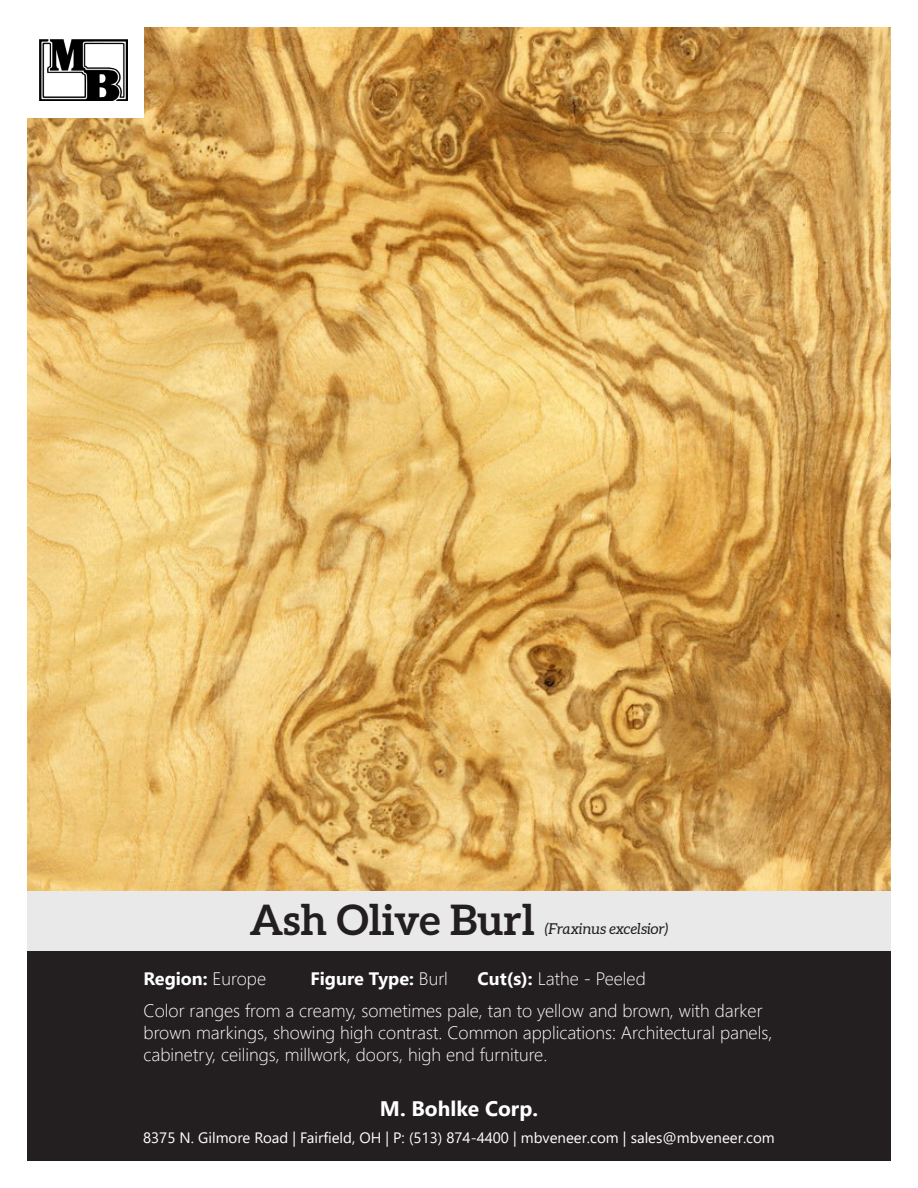
<style>
.page{position:relative;width:918px;height:1188px;background:#fff}
.page>*{position:absolute;margin:0;border:0;box-sizing:border-box;transform-origin:0 0}
.t1{font:700 42px "Aleo";color:#231f20}
.t2{font:700 21px "Segoe UI";color:#fff}
.t3{font:300 18px/32.1px "Segoe UI";color:#fff}
.t4{font:700 18px "Segoe UI";color:#fff}
.t5{font:15px "Segoe UI";color:#fff}
.t6{font:italic 15px "Aleo";color:#231f20}
.s1{font-weight:700}
.s2{font-weight:300}
</style>
<div class="page">
<div style="left:27px;top:891px;width:864px;height:61px;background:#e9e9e9"></div>
<img style="left:27px;top:27px;width:864px;height:864px">
<div style="left:27px;top:0;width:117px;height:118px;background:#fff"></div>
<img style="left:39px;top:39px;width:88px;height:61px">
<div style="left:27px;top:952px;width:864px;height:209px;background:#231f20"></div>
<p class="t1" style="left:249px;top:896px;width:287px">Ash Olive Burl</p>
<p class="t6" style="left:545px;top:920px;width:125px">(Fraxinus excelsior)</p>
<p class="t3" style="left:144px;top:961px;width:621px;text-indent:334px"><span class="s1">Cut(s):</span> Lathe - Peeled<br>Color ranges from a creamy, sometimes pale, tan to yellow and brown, with darker</p>
<p class="t3" style="left:144px;top:1020px;width:630px;line-height:21.6px">brown markings, showing high contrast. Common applications: Architectural panels, cabinetry, ceilings, millwork, doors, high end furniture.</p>
<p class="t2" style="left:380px;top:1089px;width:160px">M. Bohlke Corp.</p>
<p class="t5" style="left:143px;top:1124px;width:633px">8375 N. Gilmore Road | Fairfield, OH | P: (513) 874-4400 | mbveneer.com | sales@mbveneer.com</p>
<p class="t4" style="left:144px;top:962px;width:124px">Region: <span class="s2">Europe</span></p>
<p class="t4" style="left:311px;top:962px;width:139px">Figure Type: <span class="s2">Burl</span></p>
</div>
